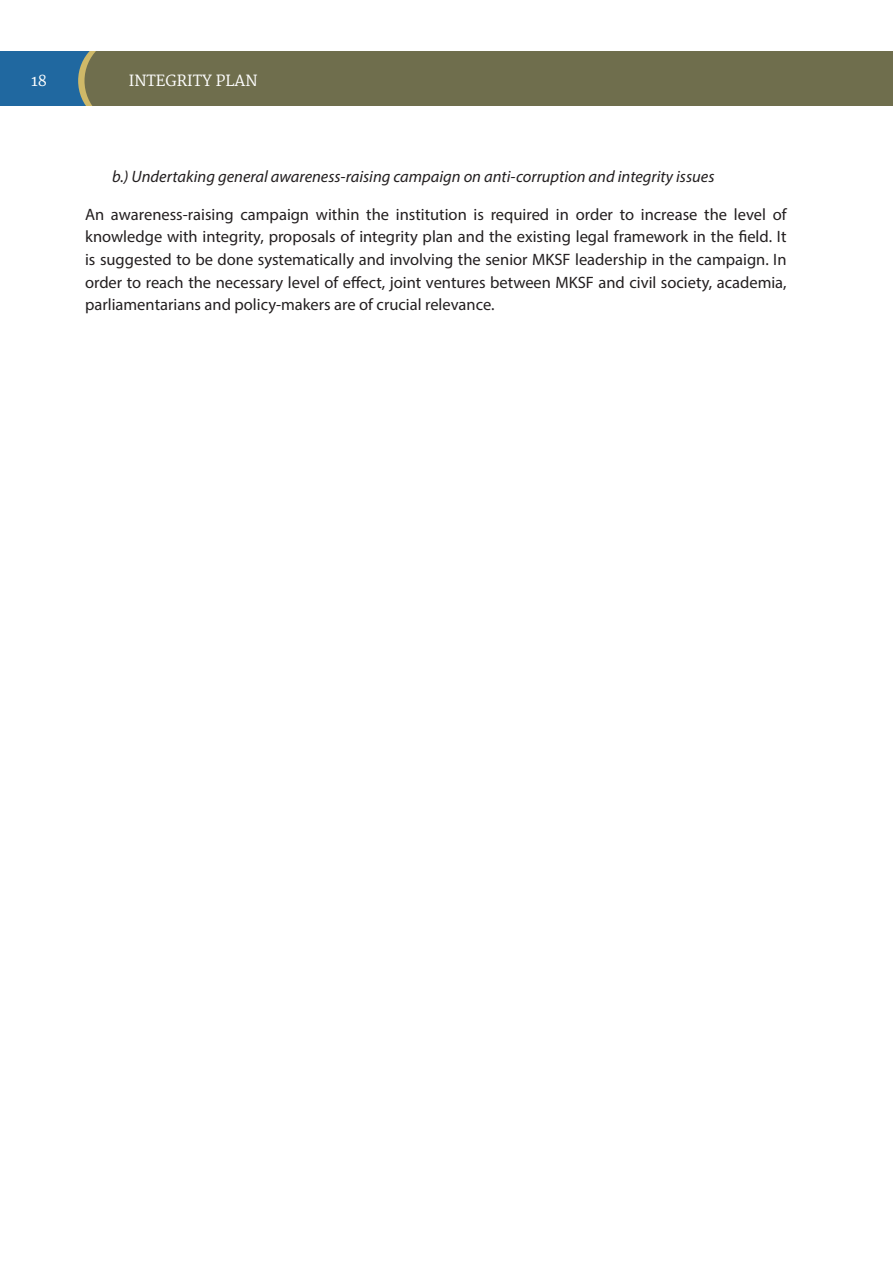
<style>
.page{position:relative;width:893px;height:1263px;background:#fff}
.page>*{position:absolute;margin:0;border:0;box-sizing:border-box;transform-origin:0 0}
.t1{font:16.5px/22.5px "Myriad Pro";color:#231f20;text-align:justify}
.t2{font:italic 16.5px "Myriad Pro";color:#231f20}
.t3{font:15px "Merriweather";color:#fff}
</style>
<div class="page">
<div style="left:0;top:37px;width:122px;height:88px;background:#2068a0"></div>
<div style="left:147px;top:28px;width:746px;height:110px;background:#6f6e4d"></div>
<svg style="left:78px;top:36px;width:89px;height:89px"></svg>
<div style="left:85px;top:36px;width:88px;height:89px;background:#6f6e4d;border-radius:50%"></div>
<div style="left:0;top:0;width:893px;height:51px;background:#fff"></div>
<div style="left:0;top:106px;width:893px;height:44px;background:#fff"></div>
<p class="t3" style="left:31px;top:72px;width:17px">18</p>
<p class="t3" style="left:129px;top:72px;width:130px">INTEGRITY PLAN</p>
<p class="t2" style="left:112px;top:167px;width:604px">b.) Undertaking general awareness-raising campaign on anti-corruption and integrity issues</p>
<p class="t1" style="left:85px;top:203px;width:703px">An awareness-raising campaign within the institution is required in order to increase the level of knowledge with integrity, proposals of integrity plan and the existing legal framework in the field. It is suggested to be done systematically and involving the senior MKSF leadership in the campaign. In order to reach the necessary level of effect, joint ventures between MKSF and civil society, academia, parliamentarians and policy-makers are of crucial relevance.</p>
</div>
